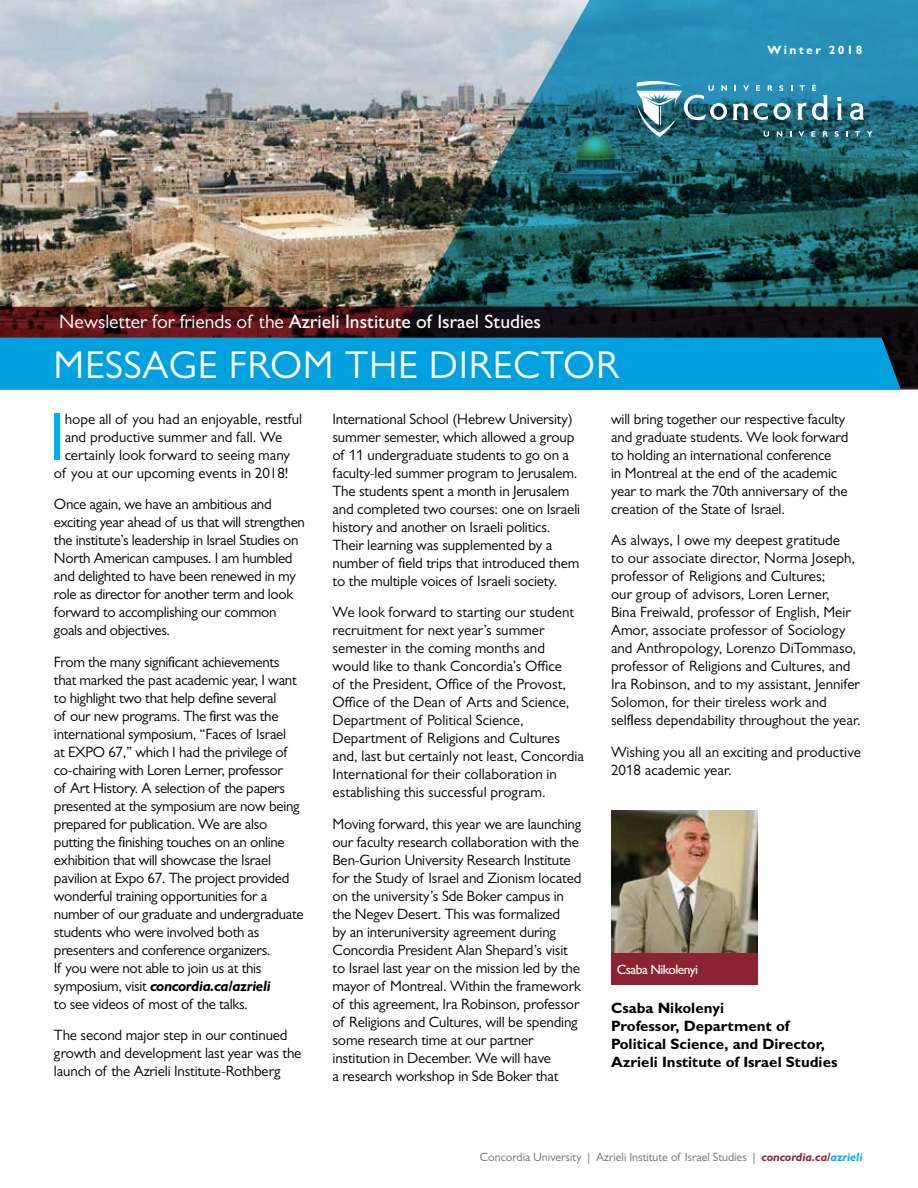
<style>
.page{position:relative;width:918px;height:1188px;background:#fff}
.page>*{position:absolute;margin:0;border:0;box-sizing:border-box;transform-origin:0 0}
.t1{font:67.8px "Gill Sans MT Pro";color:#00aeef}
.t2{font:39px "Gill Sans MT Pro";letter-spacing:.02em;color:#fff}
.t3{font:500 19.5px "Gill Sans MT Pro";color:#fff}
.t4{font:15px/18px "Gill Sans MT Pro";letter-spacing:-.01em;color:#000}
.t5{font:700 15px/18px "Gill Sans MT Pro";color:#000}
.t6{font:500 13.5px "Gill Sans MT Pro";letter-spacing:-.04em;color:#fff}
.t7{font:12px "Gill Sans MT Pro";color:#6d6e71}
.t8{font:700 12px "Gill Sans MT Pro";letter-spacing:.2em;color:#fff}
.s1{font-weight:400}
.s2{font-weight:700;font-style:italic}
.s3{font-weight:700;font-style:italic;color:#8b2332}
.s4{font-weight:700;font-style:italic;color:#00aeef}
</style>
<div class="page">
<img style="left:0;top:0;width:365px;height:307px">
<img style="left:365px;top:0;width:553px;height:307px">
<svg style="left:0;top:307px;width:164px;height:31px;background:#531317"></svg>
<svg style="left:164px;top:307px;width:754px;height:82px;background:#230f15"></svg>
<div style="left:0;top:338px;width:901px;height:52px;background:#00a1de"></div>
<svg style="left:850px;top:103px;width:14px;height:17px"></svg>
<svg style="left:733px;top:103px;width:57px;height:17px"></svg>
<svg style="left:797px;top:103px;width:9px;height:17px"></svg>
<svg style="left:837px;top:97px;width:5px;height:23px"></svg>
<svg style="left:743px;top:85px;width:6px;height:6px"></svg>
<svg style="left:756px;top:85px;width:4px;height:6px"></svg>
<svg style="left:768px;top:85px;width:4px;height:6px"></svg>
<svg style="left:779px;top:85px;width:4px;height:6px"></svg>
<svg style="left:800px;top:85px;width:5px;height:6px"></svg>
<svg style="left:812px;top:84px;width:16px;height:36px"></svg>
<svg style="left:764px;top:131px;width:5px;height:6px"></svg>
<svg style="left:777px;top:131px;width:5px;height:6px"></svg>
<svg style="left:799px;top:131px;width:5px;height:6px"></svg>
<svg style="left:811px;top:131px;width:4px;height:6px"></svg>
<svg style="left:823px;top:131px;width:5px;height:6px"></svg>
<svg style="left:835px;top:131px;width:4px;height:6px"></svg>
<svg style="left:846px;top:131px;width:2px;height:6px"></svg>
<svg style="left:855px;top:131px;width:5px;height:6px"></svg>
<svg style="left:867px;top:131px;width:6px;height:6px"></svg>
<svg style="left:636px;top:80px;width:91px;height:57px"></svg>
<img style="left:611px;top:810px;width:146px;height:143px">
<div style="left:611px;top:953px;width:146px;height:32px;background:#8b2332"></div>
<h3 class="t3" style="left:59px;top:310px;width:484px"><span class="s1">Newsletter for friends of the</span> Azrieli Institute of Israel Studies</h3>
<h2 class="t2" style="left:53px;top:342px;width:567px">MESSAGE FROM THE DIRECTOR</h2>
<p class="t8" style="left:768px;top:42px;width:97px">Winter 2018</p>
<h1 class="t1" style="left:48px;top:397px;width:18px">I</h1>
<p class="t4" style="left:65px;top:410px;width:239px">hope all of you had an enjoyable, restful</p>
<p class="t4" style="left:65px;top:428px;width:219px">and productive summer and fall. We</p>
<p class="t4" style="left:65px;top:446px;width:227px">certainly look forward to seeing many</p>
<p class="t4" style="left:54px;top:464px;width:236px">of you at our upcoming events in 2018!</p>
<p class="t4" style="left:54px;top:495px;width:252px">Once again, we have an ambitious and exciting year ahead of us that will strengthen the institute’s leadership in Israel Studies on North American campuses. I am humbled and delighted to have been renewed in my role as director for another term and look forward to accomplishing our common goals and objectives.</p>
<p class="t4" style="left:54px;top:653px;width:251px">From the many significant achievements that marked the past academic year, I want to highlight two that help define several<br>of our new programs. The first was the international symposium, “Faces of Israel<br>at EXPO 67,” which I had the privilege of co-chairing with Loren Lerner, professor<br>of Art History. A selection of the papers presented at the symposium are now being prepared for publication. We are also putting the finishing touches on an online exhibition that will showcase the Israel pavilion at Expo 67. The project provided wonderful training opportunities for a number of our graduate and undergraduate students who were involved both as presenters and conference organizers.<br>If you were not able to join us at this symposium, visit <span class="s2">concordia.ca/azrieli<br></span>to see videos of most of the talks.</p>
<p class="t4" style="left:54px;top:1026px;width:249px">The second major step in our continued growth and development last year was the launch of the Azrieli Institute-Rothberg</p>
<p class="t4" style="left:333px;top:410px;width:249px">International School (Hebrew University) summer semester, which allowed a group of 11 undergraduate students to go on a faculty-led summer program to Jerusalem.<br>The students spent a month in Jerusalem and completed two courses: one on Israeli history and another on Israeli politics.<br>Their learning was supplemented by a number of field trips that introduced them to the multiple voices of Israeli society.</p>
<p class="t4" style="left:333px;top:603px;width:253px">We look forward to starting our student recruitment for next year’s summer semester in the coming months and would like to thank Concordia’s Office<br>of the President, Office of the Provost, Office of the Dean of Arts and Science, Department of Political Science, Department of Religions and Cultures and, last but certainly not least, Concordia International for their collaboration in establishing this successful program.</p>
<p class="t4" style="left:333px;top:815px;width:250px">Moving forward, this year we are launching our faculty research collaboration with the Ben-Gurion University Research Institute for the Study of Israel and Zionism located on the university’s Sde Boker campus in the Negev Desert. This was formalized<br>by an interuniversity agreement during Concordia President Alan Shepard’s visit to Israel last year on the mission led by the mayor of Montreal. Within the framework of this agreement, Ira Robinson, professor of Religions and Cultures, will be spending some research time at our partner institution in December. We will have<br>a research workshop in Sde Boker that</p>
<p class="t4" style="left:611px;top:410px;width:239px">will bring together our respective faculty and graduate students. We look forward to holding an international conference<br>in Montreal at the end of the academic year to mark the 70th anniversary of the creation of the State of Israel.</p>
<p class="t4" style="left:611px;top:531px;width:251px">As always, I owe my deepest gratitude<br>to our associate director, Norma Joseph, professor of Religions and Cultures;<br>our group of advisors, Loren Lerner,<br>Bina Freiwald, professor of English, Meir Amor, associate professor of Sociology and Anthropology, Lorenzo DiTommaso, professor of Religions and Cultures, and Ira Robinson, and to my assistant, Jennifer Solomon, for their tireless work and selfless dependability throughout the year.</p>
<p class="t4" style="left:611px;top:743px;width:252px">Wishing you all an exciting and productive<br>2018 academic year.</p>
<p class="t6" style="left:617px;top:961px;width:83px">Csaba Nikolenyi</p>
<p class="t5" style="left:611px;top:999px;width:228px">Csaba Nikolenyi<br>Professor, Department of<br>Political Science, and Director,<br>Azrieli Institute of Israel Studies</p>
<p class="t7" style="left:480px;top:1150px;width:384px">Concordia University | Azrieli Institute of Israel Studies | <span class="s3">concordia.ca/</span><span class="s4">azrieli</span></p>
</div>
